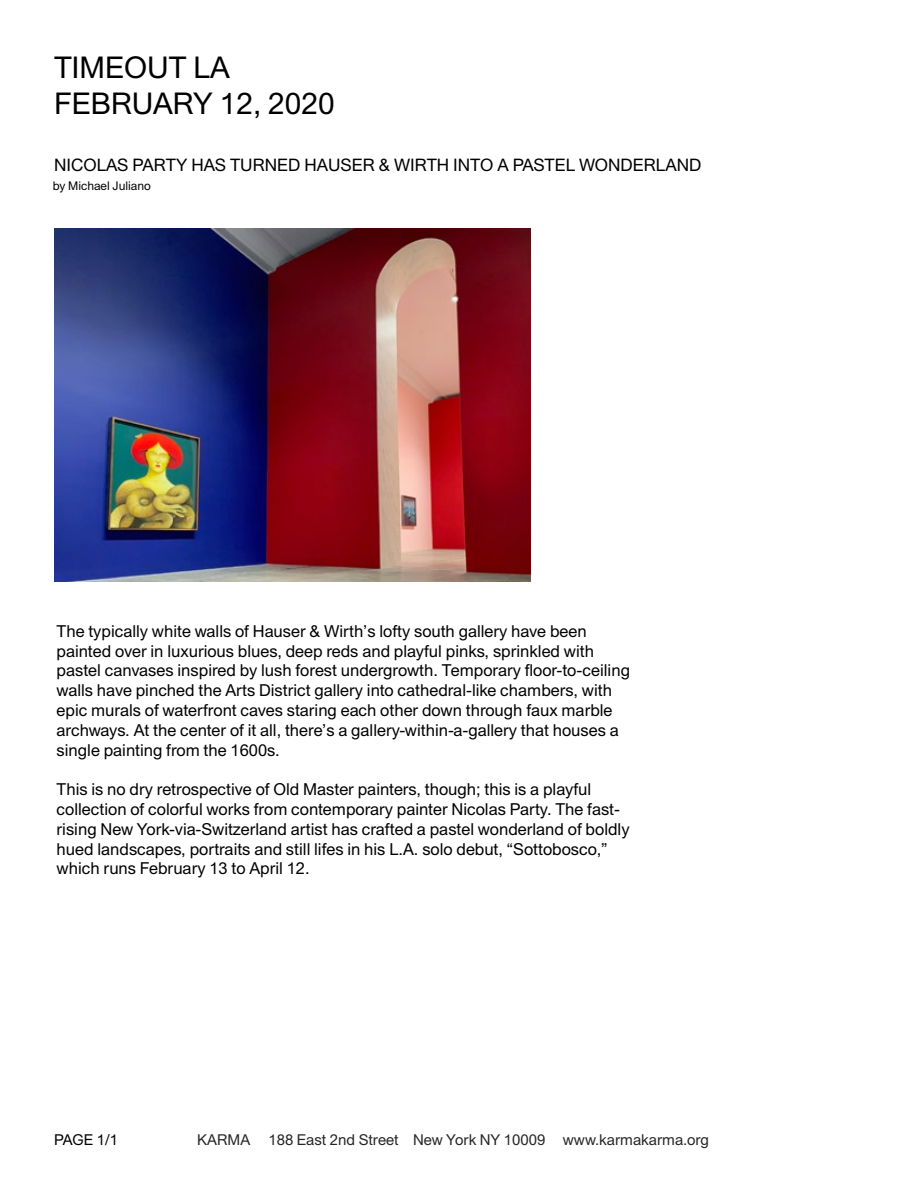
<style>
.page{position:relative;width:918px;height:1188px;background:#fff}
.page>*{position:absolute;margin:0;border:0;box-sizing:border-box;transform-origin:0 0}
.t1{font:30px/36px "Union";color:#000}
.t2{font:17.25px "Union";color:#000}
.t3{font:16.5px/19.8px "Union";color:#000}
.t4{font:15px "Union";color:#262626}
.t5{font:15px "Union";color:#000}
.t6{font:12px "Union";color:#000}
.s1{color:#fff}
</style>
<div class="page">
<img style="left:54px;top:229px;width:476px;height:353px">
<h1 class="t1" style="left:54px;top:49px;width:283px">TIMEOUT LA<br>FEBRUARY 12, 2020</h1>
<p class="t2" style="left:54px;top:154px;width:649px">NICOLAS PARTY HAS TURNED HAUSER &amp; WIRTH INTO A PASTEL WONDERLAND</p>
<p class="t6" style="left:53px;top:179px;width:133px">by Michael Juliano<span class="s1">..........</span></p>
<p class="t3" style="left:57px;top:621px;width:575px">The typically white walls of Hauser &amp; Wirth’s lofty south gallery have been painted over in luxurious blues, deep reds and playful pinks, sprinkled with pastel canvases inspired by lush forest undergrowth. Temporary floor-to-ceiling walls have pinched the Arts District gallery into cathedral-like chambers, with epic murals of waterfront caves staring each other down through faux marble archways. At the center of it all, there’s a gallery-within-a-gallery that houses a single painting from the 1600s.</p>
<p class="t3" style="left:57px;top:779px;width:574px">This is no dry retrospective of Old Master painters, though; this is a playful collection of colorful works from contemporary painter Nicolas Party. The fast&shy;rising New York-via-Switzerland artist has crafted a pastel wonderland of boldly hued landscapes, portraits and still lifes in his L.A. solo debut, “Sottobosco,” which runs February 13 to April 12.</p>
<p class="t5" style="left:54px;top:1131px;width:66px">PAGE 1/1</p>
<p class="t4" style="left:197px;top:1131px;width:513px">KARMA 188 East 2nd Street New York NY 10009 www.karmakarma.org</p>
</div>
